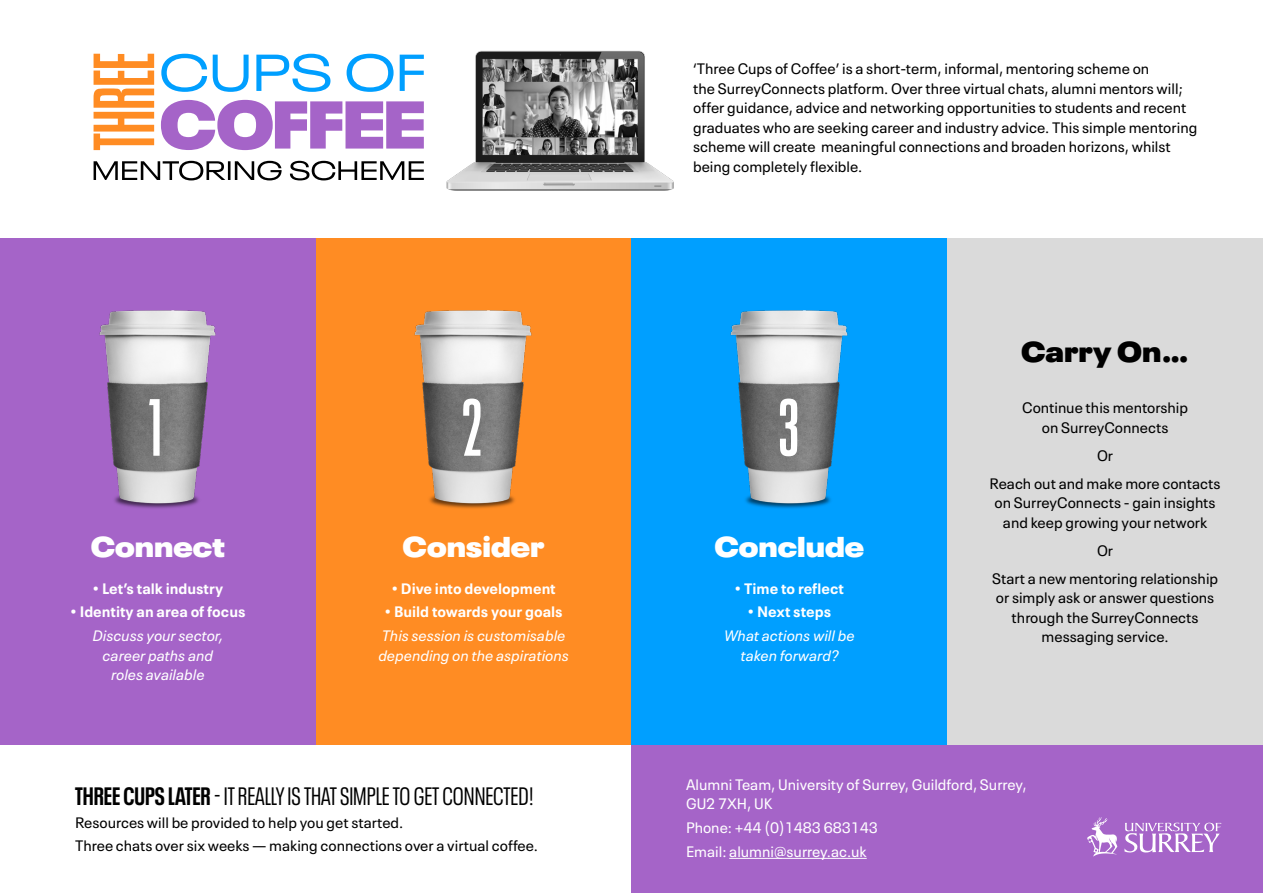
<style>
.page{position:relative;width:1263px;height:893px;background:#fff}
.page>*{position:absolute;margin:0;border:0;box-sizing:border-box;transform-origin:0 0}
.t1{font:600 80.25px "Neue Plak Comp";color:#fff}
.t2{font:900 expanded 28.5px "Neue Plak";color:#fff}
.t3{font:900 expanded 28.5px "Neue Plak";color:#000}
.t4{font:condensed 24.9px "Neue Plak";color:#000}
.t5{font:15px/19.5px "Neue Plak Text";color:#000;text-align:center}
.t6{font:italic 15px/19.5px "Neue Plak Text";color:#fff;text-align:center}
.t7{font:700 15px "Neue Plak Text";color:#fff}
.t8{font:15px/19.5px "Neue Plak Text";color:#fff}
.s1{font-weight:700}
</style>
<div class="page">
<div style="left:631px;top:742px;width:632px;height:151px;background:#a564c8"></div>
<div style="left:0;top:238px;width:316px;height:506px;background:#a564c8"></div>
<div style="left:316px;top:238px;width:315px;height:506px;background:#ff8c23"></div>
<div style="left:631px;top:238px;width:316px;height:506px;background:#009fff"></div>
<img style="left:99px;top:310px;width:117px;height:199px">
<img style="left:414px;top:310px;width:118px;height:199px">
<img style="left:730px;top:310px;width:118px;height:199px">
<svg style="left:94px;top:161px;width:329px;height:19px"></svg>
<svg style="left:161px;top:54px;width:262px;height:38px"></svg>
<svg style="left:94px;top:54px;width:60px;height:96px"></svg>
<svg style="left:161px;top:100px;width:262px;height:50px"></svg>
<div style="left:947px;top:238px;width:316px;height:506px;background:#dadada"></div>
<svg style="left:1124px;top:823px;width:97px;height:30px"></svg>
<svg style="left:1087px;top:817px;width:30px;height:40px"></svg>
<hr style="left:729px;top:858px;width:138px;height:1px;background:#fff">
<img style="left:423px;top:50px;width:251px;height:141px">
<p class="t5" style="left:693px;top:58px;width:506px;text-align:left">‘Three Cups of Coffee’ is a short-term, informal, mentoring scheme on<br>the SurreyConnects platform. Over three virtual chats, alumni mentors will; offer guidance, advice and networking opportunities to students and recent graduates who are seeking career and industry advice. This simple mentoring scheme will create meaningful connections and broaden horizons, whilst being completely flexible.</p>
<h1 class="t1" style="left:148px;top:375px;width:16px">1</h1>
<h2 class="t2" style="left:91px;top:522px;width:136px">Connect</h2>
<p class="t7" style="left:93px;top:576px;width:132px">• Let’s talk industry</p>
<p class="t7" style="left:70px;top:600px;width:177px">• Identity an area of focus</p>
<p class="t6" style="left:92px;top:625px;width:132px">Discuss your sector, career paths and roles available</p>
<h1 class="t1" style="left:462px;top:375px;width:21px">2</h1>
<h1 class="t1" style="left:778px;top:375px;width:23px">3</h1>
<h2 class="t2" style="left:403px;top:522px;width:143px">Consider</h2>
<p class="t7" style="left:391px;top:576px;width:166px">• Dive into development</p>
<p class="t7" style="left:384px;top:600px;width:180px">• Build towards your goals</p>
<p class="t6" style="left:378px;top:625px;width:192px;text-align:left">This session is customisable depending on the aspirations</p>
<h2 class="t2" style="left:714px;top:522px;width:151px">Conclude</h2>
<p class="t7" style="left:735px;top:576px;width:111px">• Time to reflect</p>
<p class="t7" style="left:747px;top:600px;width:85px">• Next steps</p>
<p class="t6" style="left:724px;top:625px;width:132px">What actions will be taken forward?</p>
<h2 class="t3" style="left:1021px;top:328px;width:170px">Carry On…</h2>
<p class="t5" style="left:1022px;top:396px;width:167px">Continue this mentorship on SurreyConnects</p>
<p class="t5" style="left:990px;top:440px;width:232px;line-height:28px">Or<br>Reach out and make more contacts</p>
<p class="t5" style="left:994px;top:491px;width:222px">on SurreyConnects - gain insights and keep growing your network</p>
<p class="t5" style="left:992px;top:535px;width:228px;line-height:28px">Or<br>Start a new mentoring relationship</p>
<p class="t5" style="left:996px;top:586px;width:220px">or simply ask or answer questions through the SurreyConnects messaging service.</p>
<h3 class="t4" style="left:75px;top:779px;width:460px"><span class="s1">THREE CUPS LATER</span> - IT REALLY IS THAT SIMPLE TO GET CONNECTED!</h3>
<p class="t5" style="left:75px;top:809px;width:464px;line-height:23.7px;text-align:left">Resources will be provided to help you get started.<br>Three chats over six weeks — making connections over a virtual coffee.</p>
<p class="t8" style="left:686px;top:773px;width:342px">Alumni Team, University of Surrey, Guildford, Surrey,<br>GU2 7XH, UK</p>
<p class="t8" style="left:686px;top:814px;width:193px;line-height:23.7px">Phone: +44 (0)1483 683143<br>Email: alumni@surrey.ac.uk</p>
</div>
